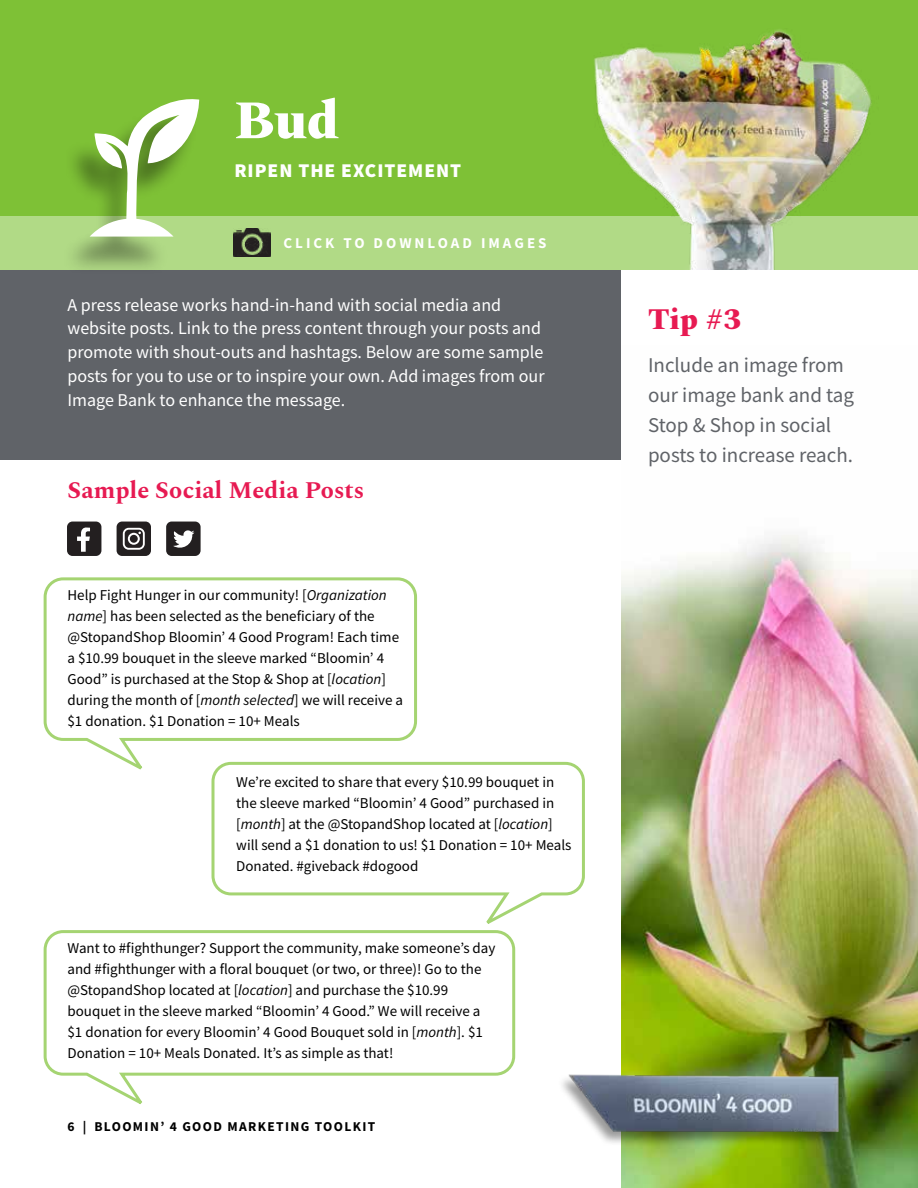
<style>
.page{position:relative;width:918px;height:1188px;background:#fff}
.page>*{position:absolute;margin:0;border:0;box-sizing:border-box;transform-origin:0 0}
.t1{font:800 54px "Spectral";color:#fff}
.t2{font:800 30px "Spectral";color:#e71a52}
.t3{font:700 24px "Spectral";color:#e71a52}
.t4{font:21px/30px "Source Sans Pro";color:#606368}
.t5{font:900 19.5px "Source Sans Pro";letter-spacing:.05em;color:#fff}
.t6{font:18px/24px "Source Sans Pro";color:#fff}
.t7{font:15px/21px "Source Sans Pro";color:#000}
.t8{font:700 15px "Source Sans Pro";letter-spacing:.2em;color:#fff}
.t9{font:700 13.5px "Source Sans Pro";letter-spacing:.1em;color:#000}
.s1{font-style:italic}
</style>
<div class="page">
<svg style="left:43px;top:577px;width:374px;height:193px"></svg>
<svg style="left:43px;top:930px;width:473px;height:174px"></svg>
<svg style="left:210px;top:760px;width:375px;height:171px"></svg>
<div style="left:0;top:216px;width:918px;height:54px;background:#b1da86"></div>
<div style="left:0;top:270px;width:918px;height:189px;background:#606368"></div>
<div style="left:621px;top:270px;width:297px;height:918px;background:#fff"></div>
<img style="left:621px;top:535px;width:297px;height:653px">
<img style="left:234px;top:228px;width:36px;height:28px">
<div style="left:0;top:0;width:918px;height:216px;background:#7ec136"></div>
<div style="left:67px;top:522px;width:34px;height:34px;background:#231f20;border-radius:5px"></div>
<svg style="left:77px;top:527px;width:13px;height:25px"></svg>
<div style="left:117px;top:522px;width:34px;height:34px;background:#231f20;border-radius:5px"></div>
<svg style="left:123px;top:528px;width:22px;height:22px"></svg>
<div style="left:166px;top:522px;width:35px;height:34px;background:#231f20;border-radius:5px"></div>
<svg style="left:173px;top:530px;width:21px;height:18px"></svg>
<div style="left:60px;top:106px;width:138px;height:169px;background:#000;opacity:.4"></div>
<svg style="left:90px;top:99px;width:109px;height:138px"></svg>
<img style="left:594px;top:29px;width:278px;height:241px">
<div style="left:556px;top:1075px;width:285px;height:72px;background:#000;opacity:.4"></div>
<img style="left:557px;top:1059px;width:297px;height:86px">
<h1 class="t1" style="left:234px;top:81px;width:107px">Bud</h1>
<h3 class="t5" style="left:234px;top:157px;width:228px">RIPEN THE EXCITEMENT</h3>
<p class="t8" style="left:284px;top:233px;width:265px">CLICK TO DOWNLOAD IMAGES</p>
<p class="t6" style="left:68px;top:292px;width:479px">A press release works hand-in-hand with social media and website posts. Link to the press content through your posts and promote with shout-outs and hashtags. Below are some sample posts for you to use or to inspire your own. Add images from our Image Bank to enhance the message.</p>
<h3 class="t3" style="left:68px;top:473px;width:298px">Sample Social Media Posts</h3>
<p class="t7" style="left:68px;top:584px;width:337px">Help Fight Hunger in our community! [<span class="s1">Organization name</span>] has been selected as the beneficiary of the @StopandShop Bloomin’ 4 Good Program! Each time a $10.99 bouquet in the sleeve marked “Bloomin’ 4<br>Good” is purchased at the Stop &amp; Shop at [<span class="s1">location</span>] during the month of [<span class="s1">month selected</span>] we will receive a $1 donation. $1 Donation = 10+ Meals</p>
<p class="t7" style="left:236px;top:772px;width:337px">We’re excited to share that every $10.99 bouquet in the sleeve marked “Bloomin’ 4 Good” purchased in [<span class="s1">month</span>] at the @StopandShop located at [<span class="s1">location</span>] will send a $1 donation to us! $1 Donation = 10+ Meals Donated. #giveback #dogood</p>
<p class="t7" style="left:68px;top:938px;width:430px">Want to #fighthunger? Support the community, make someone’s day and #fighthunger with a floral bouquet (or two, or three)! Go to the @StopandShop located at [<span class="s1">location</span>] and purchase the $10.99 bouquet in the sleeve marked “Bloomin’ 4 Good.” We will receive a $1 donation for every Bloomin’ 4 Good Bouquet sold in [<span class="s1">month</span>]. $1<br>Donation = 10+ Meals Donated. It’s as simple as that!</p>
<p class="t9" style="left:68px;top:1117px;width:309px">6 | BLOOMIN’ 4 GOOD MARKETING TOOLKIT</p>
<h2 class="t2" style="left:648px;top:297px;width:95px">Tip #3</h2>
<h3 class="t4" style="left:648px;top:350px;width:208px">Include an image from our image bank and tag<br>Stop &amp; Shop in social posts to increase reach.</h3>
</div>
